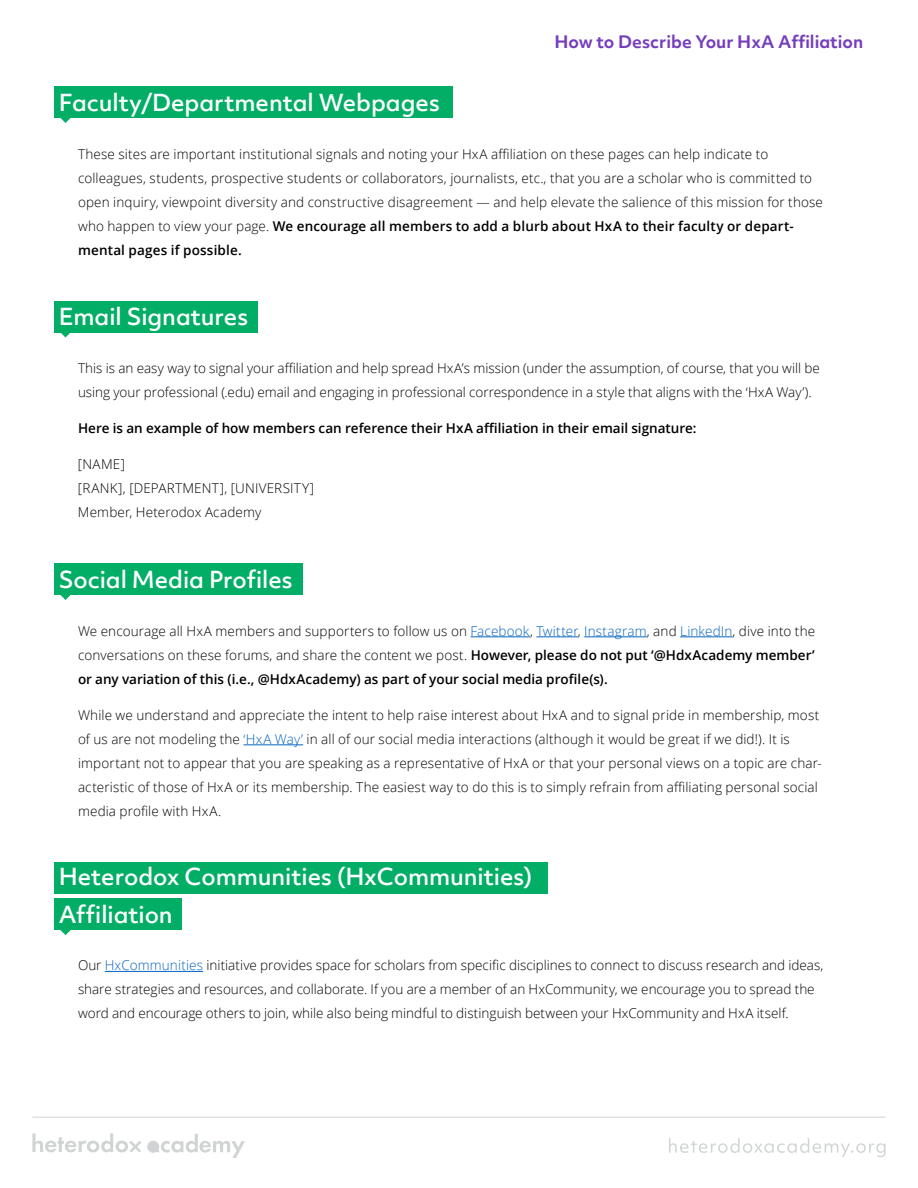
<style>
.page{position:relative;width:918px;height:1188px;background:#fff}
.page>*{position:absolute;margin:0;border:0;box-sizing:border-box;transform-origin:0 0}
.t1{font:500 22.5px/37.5px "Objektiv Mk 2";letter-spacing:-.005em;color:#fff}
.t2{font:700 16.5px "Objektiv Mk 2";color:#753dbd}
.t3{font:300 13.5px/24px "Open Sans";letter-spacing:.01em;color:#000}
.t4{font:600 13.5px "Open Sans";color:#000}
.s1{font-weight:600}
.s2{color:#0563c1}
</style>
<div class="page">
<hr style="left:32px;top:1117px;width:854px;height:1px;background:#d1d4d4">
<svg style="left:32px;top:1134px;width:109px;height:19px"></svg>
<div style="left:147px;top:1141px;width:12px;height:12px;background:#d1d4d4;border-radius:50%"></div>
<svg style="left:155px;top:1134px;width:90px;height:24px"></svg>
<svg style="left:669px;top:1138px;width:217px;height:19px"></svg>
<hr style="left:471px;top:637px;width:59px;height:1px;background:#0563c1">
<hr style="left:536px;top:637px;width:42px;height:1px;background:#0563c1">
<hr style="left:584px;top:637px;width:63px;height:1px;background:#0563c1">
<hr style="left:680px;top:637px;width:53px;height:1px;background:#0563c1">
<hr style="left:244px;top:745px;width:59px;height:1px;background:#0563c1">
<div style="left:54px;top:86px;width:399px;height:32px;background:#02ae66"></div>
<svg style="left:60px;top:118px;width:11px;height:5px"></svg>
<div style="left:54px;top:301px;width:204px;height:31px;background:#02ae66"></div>
<svg style="left:59px;top:332px;width:13px;height:6px"></svg>
<div style="left:54px;top:563px;width:249px;height:32px;background:#02ae66"></div>
<svg style="left:60px;top:595px;width:11px;height:5px"></svg>
<div style="left:54px;top:898px;width:128px;height:32px;background:#02ae66"></div>
<svg style="left:60px;top:930px;width:11px;height:5px"></svg>
<div style="left:54px;top:862px;width:494px;height:32px;background:#02ae66"></div>
<hr style="left:105px;top:971px;width:98px;height:1px;background:#0563c1">
<h1 class="t1" style="left:59px;top:83px;width:383px">Faculty/Departmental Webpages</h1>
<p class="t2" style="left:555px;top:30px;width:310px">How to Describe Your HxA Affiliation</p>
<p class="t3" style="left:78px;top:142px;width:747px">These sites are important institutional signals and noting your HxA affiliation on these pages can help indicate to colleagues, students, prospective students or collaborators, journalists, etc., that you are a scholar who is committed to open inquiry, viewpoint diversity and constructive disagreement — and help elevate the salience of this mission for those who happen to view your page. <span class="s1">We encourage all members to add a blurb about HxA to their faculty or depart&shy;mental pages if possible.</span></p>
<h1 class="t1" style="left:59px;top:298px;width:191px">Email Signatures</h1>
<p class="t3" style="left:78px;top:356px;width:744px">This is an easy way to signal your affiliation and help spread HxA’s mission (under the assumption, of course, that you will be using your professional (.edu) email and engaging in professional correspondence in a style that aligns with the ‘HxA Way’).</p>
<p class="t4" style="left:78px;top:419px;width:620px">Here is an example of how members can reference their HxA affi liation in their email signature:</p>
<p class="t3" style="left:78px;top:452px;width:238px">[NAME]<br>[RANK], [DEPARTMENT], [UNIVERSITY]<br>Member, Heterodox Academy</p>
<h1 class="t1" style="left:59px;top:560px;width:235px">Social Media Profiles</h1>
<p class="t3" style="left:78px;top:619px;width:739px;text-align:justify">We encourage all HxA members and supporters to follow us on <span class="s2">Facebook</span>, <span class="s2">Twitter</span>, <span class="s2">Instagram</span>, and <span class="s2">LinkedIn</span>, dive into the conversations on these forums, and share the content we post. <span class="s1">However, please do not put ‘@HdxAcademy member’ or any variation of this (i.e., @HdxAcademy) as part of your social media profile(s).</span></p>
<p class="t3" style="left:78px;top:703px;width:745px">While we understand and appreciate the intent to help raise interest about HxA and to signal pride in membership, most of us are not modeling the <span class="s2">‘HxA Way’</span> in all of our social media interactions (although it would be great if we did!). It is important not to appear that you are speaking as a representative of HxA or that your personal views on a topic are char&shy;acteristic of those of HxA or its membership. The easiest way to do this is to simply refrain from affiliating personal social media profile with HxA.</p>
<h1 class="t1" style="left:59px;top:858px;width:475px">Heterodox Communities (HxCommunities)<br>Affiliation</h1>
<p class="t3" style="left:78px;top:953px;width:747px">Our <span class="s2">HxCommunities</span> initiative provides space for scholars from specific disciplines to connect to discuss research and ideas, share strategies and resources, and collaborate. If you are a member of an HxCommunity, we encourage you to spread the word and encourage others to join, while also being mindful to distinguish between your HxCommunity and HxA itself.</p>
</div>
